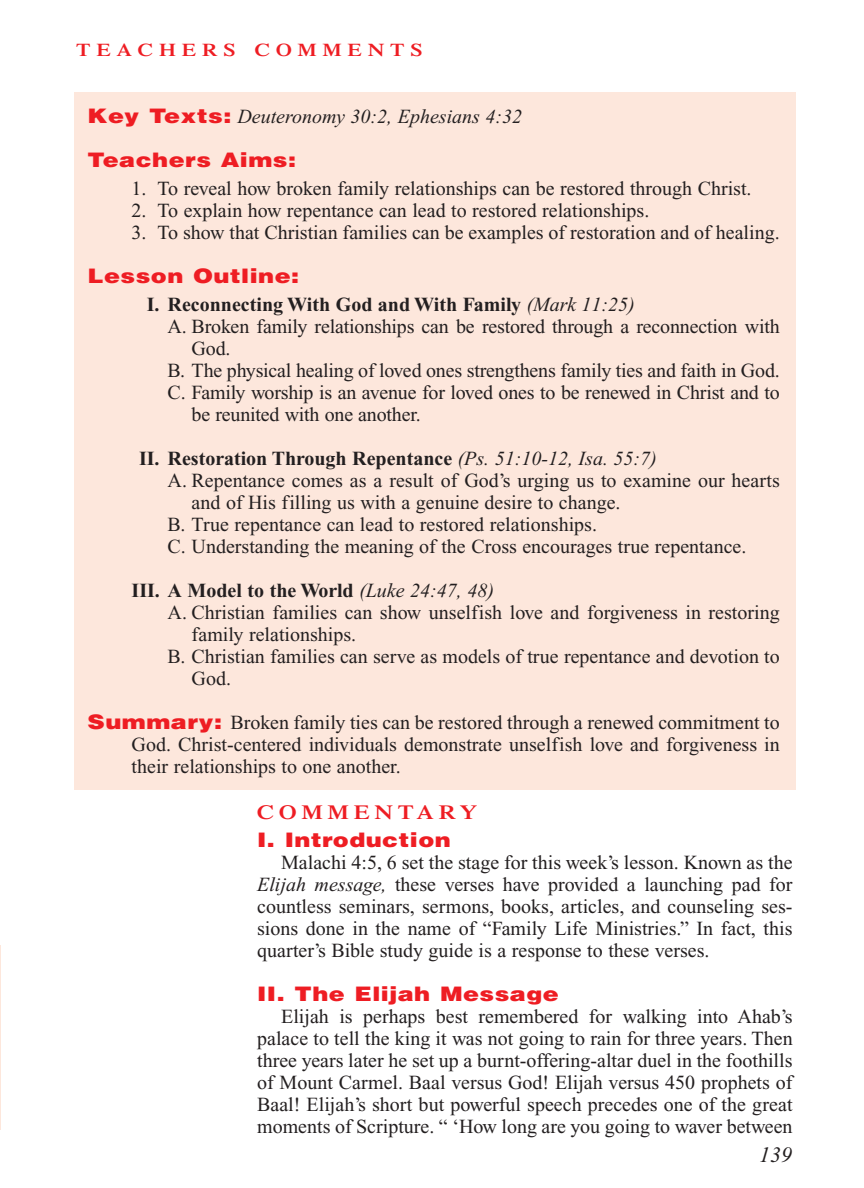
<style>
.page{position:relative;width:864px;height:1188px;background:#fff}
.page>*{position:absolute;margin:0;border:0;box-sizing:border-box;transform-origin:0 0}
.t1{font:italic 22px "Times New Roman";color:#231f20}
.t2{font:20px/22px "Times New Roman";color:#231f20;text-align:justify}
.t3{font:700 20px "Times New Roman";color:#231f20}
.t4{font:900 20px "Helvetica";letter-spacing:.02em;color:#ee1d23;scale:1.2 1}
.t5{font:italic 20px "Times New Roman";color:#231f20}
.t6{font:600 20px "Times";letter-spacing:.2em;color:#ee1d23;scale:1.2 1}
.t7{font:600 18px "Times";letter-spacing:.265em;color:#ee1d23;scale:1.2 1}
.s1{font-family:"Helvetica";font-weight:900;font-style:normal;color:#ee1d23}
.s2{font-weight:400;font-style:italic}
.s3{font-family:"Helvetica";font-weight:900;color:#ee1d23}
.s4{font-style:italic}
</style>
<div class="page">
<div style="left:74px;top:92px;width:722px;height:698px;background:#fde7dc"></div>
<hr style="left:0;top:945px;width:1px;height:185px;background:#fde7dc">
<p class="t7" style="left:76px;top:44px;width:290px">TEACHERS COMMENTS</p>
<p class="t5" style="left:88px;top:110px;width:436px"><span class="s1">Key Texts:</span> Deuteronomy 30:2, Ephesians 4:32</p>
<p class="t4" style="left:88px;top:149px;width:175px">Teachers Aims:</p>
<p class="t2" style="left:132px;top:180px;width:621px">1. To reveal how broken family relationships can be restored through Christ.</p>
<p class="t2" style="left:132px;top:202px;width:519px">2. To explain how repentance can lead to restored relationships.</p>
<p class="t2" style="left:132px;top:224px;width:650px">3. To show that Christian families can be examples of restoration and of healing.</p>
<p class="t4" style="left:88px;top:265px;width:178px">Lesson Outline:</p>
<p class="t3" style="left:147px;top:298px;width:489px">I. Reconnecting With God and With Family <span class="s2">(Mark 11:25)</span></p>
<p class="t2" style="left:168px;top:318px;width:614px">A. Broken family relationships can be restored through a reconnection with</p>
<p class="t2" style="left:192px;top:340px;width:40px">God.</p>
<p class="t2" style="left:168px;top:362px;width:614px">B. The physical healing of loved ones strengthens family ties and faith in God.</p>
<p class="t2" style="left:168px;top:384px;width:614px">C. Family worship is an avenue for loved ones to be renewed in Christ and to</p>
<p class="t2" style="left:192px;top:406px;width:231px">be reunited with one another.</p>
<p class="t3" style="left:139px;top:452px;width:519px">II. Restoration Through Repentance <span class="s2">(Ps. 51:10-12, Isa. 55:7)</span></p>
<p class="t2" style="left:168px;top:472px;width:614px">A. Repentance comes as a result of God’s urging us to examine our hearts</p>
<p class="t2" style="left:192px;top:494px;width:430px">and of His filling us with a genuine desire to change.</p>
<p class="t2" style="left:168px;top:516px;width:431px">B. True repentance can lead to restored relationships.</p>
<p class="t2" style="left:168px;top:538px;width:580px">C. Understanding the meaning of the Cross encourages true repentance.</p>
<p class="t3" style="left:132px;top:584px;width:364px">III. A Model to the World <span class="s2">(Luke 24:47, 48)</span></p>
<p class="t2" style="left:168px;top:604px;width:614px">A. Christian families can show unselfish love and forgiveness in restoring</p>
<p class="t2" style="left:192px;top:626px;width:166px">family relationships.</p>
<p class="t2" style="left:168px;top:648px;width:614px">B. Christian families can serve as models of true repentance and devotion to</p>
<p class="t2" style="left:192px;top:670px;width:41px">God.</p>
<p class="t2" style="left:132px;top:714px;width:650px;text-indent:-44px"><span class="s3">Summary:</span> Broken family ties can be restored through a renewed commitment to God. Christ-centered individuals demonstrate unselfish love and forgiveness in their relationships to one another.</p>
<p class="t6" style="left:257px;top:805px;width:185px">COMMENTARY</p>
<p class="t4" style="left:257px;top:828px;width:163px">I. Introduction</p>
<p class="t2" style="left:257px;top:853px;width:537px;text-indent:24px">Malachi 4:5, 6 set the stage for this week’s lesson. Known as the <span class="s4">Elijah message,</span> these verses have provided a launching pad for countless seminars, sermons, books, articles, and counseling ses&shy;sions done in the name of “Family Life Ministries.” In fact, this quarter’s Bible study guide is a response to these verses.</p>
<p class="t4" style="left:257px;top:982px;width:253px">II. The Elijah Message</p>
<p class="t2" style="left:257px;top:1007px;width:537px;text-indent:24px">Elijah is perhaps best remembered for walking into Ahab’s palace to tell the king it was not going to rain for three years. Then three years later he set up a burnt-offering-altar duel in the foothills of Mount Carmel. Baal versus God! Elijah versus 450 prophets of Baal! Elijah’s short but powerful speech precedes one of the great moments of Scripture. “ ‘How long are you going to waver between</p>
<p class="t1" style="left:759px;top:1146px;width:34px">139</p>
</div>
